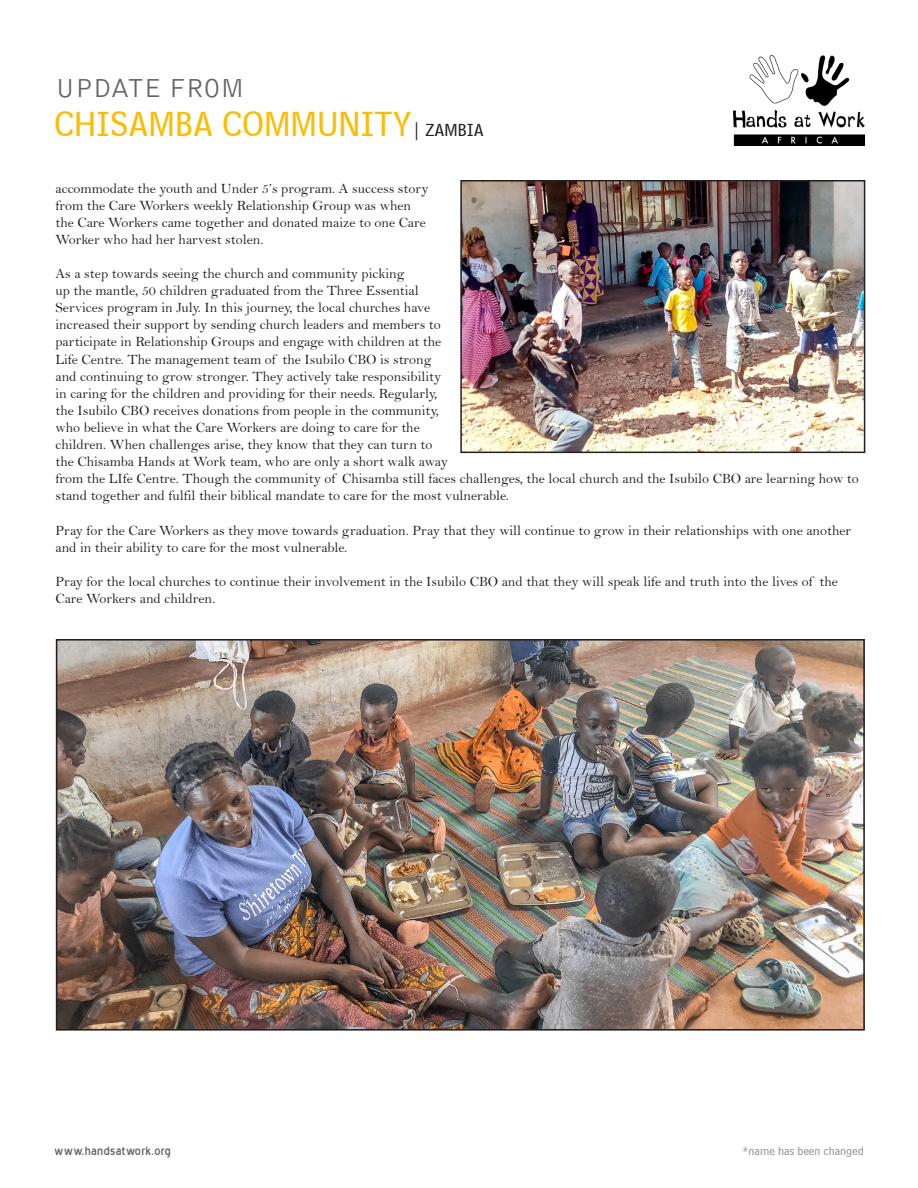
<style>
.page{position:relative;width:918px;height:1188px;background:#fff}
.page>*{position:absolute;margin:0;border:0;box-sizing:border-box;transform-origin:0 0}
.t1{font:36px "Bell Centennial BT Sub Caption";color:#fbbd04}
.t2{font:300 27px "Bell Gothic Std";color:#636366}
.t3{font:15px "Blue Highway";letter-spacing:.025em;color:#636366}
.t4{font:14.25px/17.1px "Bell";color:#231f20}
.t5{font:12px "Bell Centennial BT Sub Caption";color:#939598}
.s1{font-size:18px;color:#231f20}
</style>
<div class="page">
<img style="left:734px;top:56px;width:130px;height:90px">
<img style="left:59px;top:642px;width:803px;height:386px">
<div style="left:56px;top:639px;width:809px;height:392px;border:2px solid #231f20"></div>
<img style="left:463px;top:183px;width:399px;height:267px">
<div style="left:460px;top:180px;width:405px;height:273px;border:2px solid #231f20"></div>
<p class="t2" style="left:56px;top:74px;width:190px">UPDATE FROM</p>
<p class="t1" style="left:54px;top:102px;width:431px">CHISAMBA COMMUNITY<span class="s1">| ZAMBIA</span></p>
<p class="t4" style="left:56px;top:179px;width:375px">accommodate the youth and Under 5’s program. A success story from the Care Workers weekly Relationship Group was when the Care Workers came together and donated maize to one Care Worker who had her harvest stolen.</p>
<p class="t4" style="left:56px;top:265px;width:805px">As a step towards seeing the church and community picking<br>up the mantle, 50 children graduated from the Three Essential<br>Services program in July. In this journey, the local churches have<br>increased their support by sending church leaders and members to<br>participate in Relationship Groups and engage with children at the<br>Life Centre. The management team of the Isubilo CBO is strong<br>and continuing to grow stronger. They actively take responsibility<br>in caring for the children and providing for their needs. Regularly,<br>the Isubilo CBO receives donations from people in the community,<br>who believe in what the Care Workers are doing to care for the<br>children. When challenges arise, they know that they can turn to<br>the Chisamba Hands at Work team, who are only a short walk away<br>from the LIfe Centre. Though the community of Chisamba still faces challenges, the local church and the Isubilo CBO are learning how to stand together and fulfil their biblical mandate to care for the most vulnerable.</p>
<p class="t4" style="left:56px;top:521px;width:797px">Pray for the Care Workers as they move towards graduation. Pray that they will continue to grow in their relationships with one another and in their ability to care for the most vulnerable.</p>
<p class="t4" style="left:56px;top:573px;width:784px">Pray for the local churches to continue their involvement in the Isubilo CBO and that they will speak life and truth into the lives of the<br>Care Workers and children.</p>
<p class="t3" style="left:54px;top:1144px;width:118px">www.handsatwork.org</p>
<p class="t5" style="left:743px;top:1144px;width:123px">*name has been changed</p>
</div>
